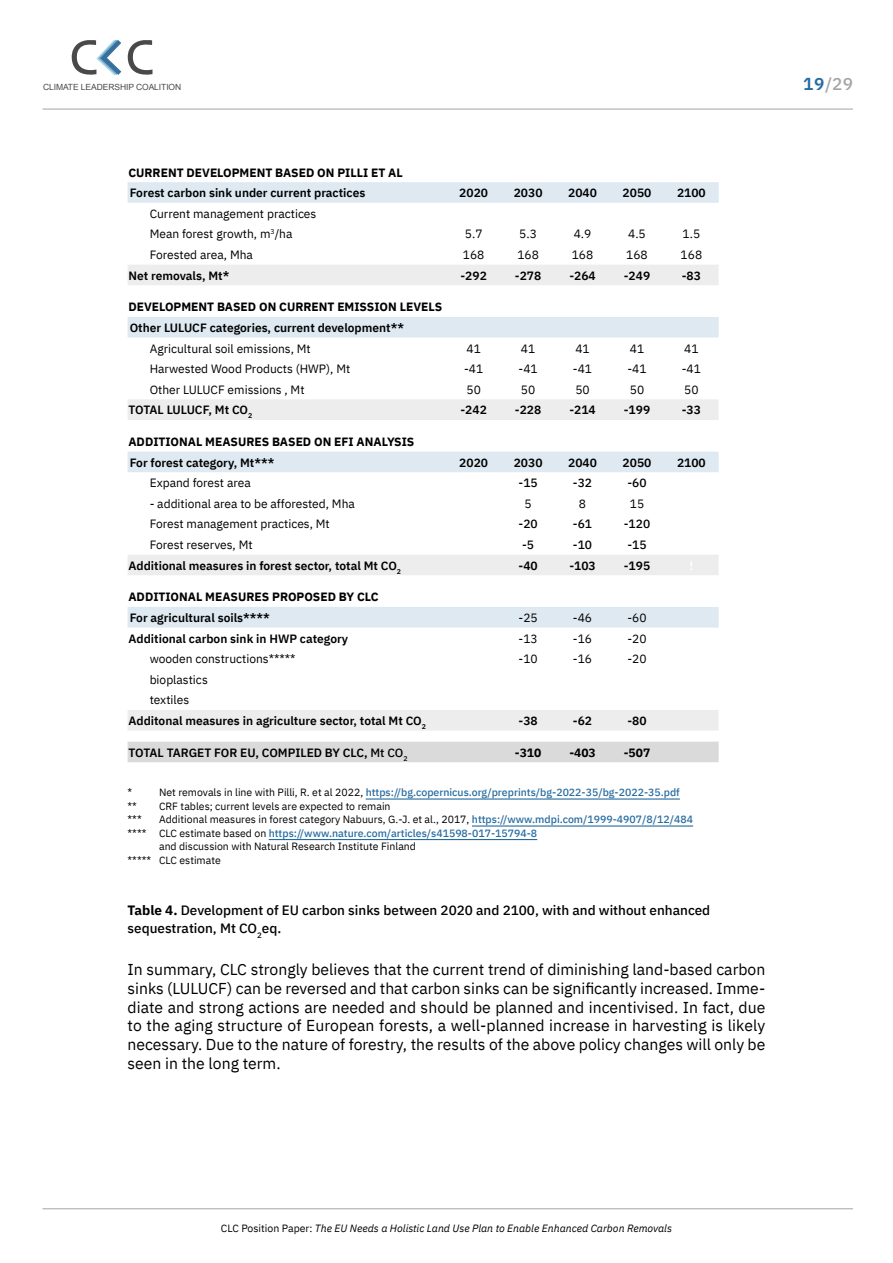
<style>
.page{position:relative;width:893px;height:1263px;background:#fff}
.page>*{position:absolute;margin:0;border:0;box-sizing:border-box;transform-origin:0 0}
.t1{font:500 17.25px "IBM Plex Sans";color:#a4a4a4}
.leipis{font:15.75px/18.8px "IBM Plex Sans";color:#000;text-align:justify}
.kuvateksti{font:500 13.5px/18.8px "IBM Plex Sans";color:#000}
.graffa{font:600 12px "IBM Plex Sans";color:#000}
.graffa-2{font:12px "IBM Plex Sans";color:#000}
.graffa-3{font:700 12px "IBM Plex Sans";color:#000}
.graffa-4{font:500 12px "IBM Plex Sans";color:#000}
.footnote{font:10.5px/13.5px "IBM Plex Sans";color:#000}
.footnote-2{font:500 10.5px "IBM Plex Sans";color:#256ba0}
.t2{font:italic 10.5px "IBM Plex Sans";color:#000}
.t3{font:8.55px "Arial";letter-spacing:-.01em;color:#4a4949}
.s1{font-weight:600;color:#256ba0}
.s2{font-weight:500}
.s3{font-weight:400;color:#000}
.s4{font-weight:500;color:#256ba0}
.s5{font-weight:700}
.s6{font-style:normal}
</style>
<div class="page">
<svg style="left:128px;top:40px;width:25px;height:35px"></svg>
<svg style="left:71px;top:39px;width:50px;height:37px"></svg>
<hr style="left:43px;top:109px;width:810px;height:1px;background:#a4a4a4">
<hr style="left:43px;top:1208px;width:810px;height:1px;background:#a4a4a4">
<div style="left:128px;top:182px;width:591px;height:21px;background:#dee9f1"></div>
<svg style="left:128px;top:265px;width:591px;height:465px"></svg>
<div style="left:128px;top:742px;width:591px;height:20px;background:#dadada"></div>
<hr style="left:366px;top:798px;width:314px;height:2px;background:#256ba0">
<hr style="left:472px;top:825px;width:221px;height:2px;background:#256ba0">
<hr style="left:269px;top:839px;width:268px;height:1px;background:#256ba0">
<p class="t3" style="left:43px;top:81px;width:140px">CLIMATE LEADERSHIP COALITION</p>
<h1 class="t1" style="left:803px;top:70px;width:51px"><span class="s1">19</span>/29</h1>
<p class="graffa-3" style="left:128px;top:163px;width:276px">CURRENT DEVELOPMENT BASED ON PILLI ET AL</p>
<p class="graffa" style="left:130px;top:183px;width:237px">Forest carbon sink under current practices</p>
<p class="graffa" style="left:459px;top:183px;width:30px">2020</p>
<p class="graffa" style="left:514px;top:183px;width:30px">2030</p>
<p class="graffa" style="left:568px;top:183px;width:30px">2040</p>
<p class="graffa" style="left:623px;top:183px;width:30px">2050</p>
<p class="graffa" style="left:677px;top:183px;width:30px">2100</p>
<p class="graffa-2" style="left:150px;top:204px;width:168px">Current management practices</p>
<p class="graffa-2" style="left:150px;top:225px;width:144px">Mean forest growth, m<sup>3</sup>/ha</p>
<p class="graffa-2" style="left:465px;top:225px;width:19px">5.7</p>
<p class="graffa-2" style="left:519px;top:225px;width:19px">5.3</p>
<p class="graffa-2" style="left:574px;top:225px;width:19px">4.9</p>
<p class="graffa-2" style="left:628px;top:225px;width:19px">4.5</p>
<p class="graffa-2" style="left:683px;top:225px;width:19px">1.5</p>
<p class="graffa-2" style="left:150px;top:246px;width:105px">Forested area, Mha</p>
<p class="graffa-2" style="left:463px;top:246px;width:23px">168</p>
<p class="graffa-2" style="left:517px;top:246px;width:23px">168</p>
<p class="graffa-2" style="left:572px;top:246px;width:23px">168</p>
<p class="graffa-2" style="left:626px;top:246px;width:23px">168</p>
<p class="graffa-2" style="left:681px;top:246px;width:23px">168</p>
<p class="graffa" style="left:128px;top:266px;width:102px">Net removals, Mt*</p>
<p class="graffa" style="left:460px;top:266px;width:28px">-292</p>
<p class="graffa" style="left:515px;top:266px;width:28px">-278</p>
<p class="graffa" style="left:569px;top:266px;width:28px">-264</p>
<p class="graffa" style="left:624px;top:266px;width:28px">-249</p>
<p class="graffa" style="left:682px;top:266px;width:21px">-83</p>
<p class="graffa-3" style="left:128px;top:297px;width:315px">DEVELOPMENT BASED ON CURRENT EMISSION LEVELS</p>
<p class="graffa" style="left:130px;top:318px;width:276px">Other LULUCF categories, current development**</p>
<p class="graffa-2" style="left:150px;top:339px;width:163px">Agricultural soil emissions, Mt</p>
<p class="graffa-2" style="left:466px;top:339px;width:16px">41</p>
<p class="graffa-2" style="left:521px;top:339px;width:16px">41</p>
<p class="graffa-2" style="left:575px;top:339px;width:16px">41</p>
<p class="graffa-2" style="left:630px;top:339px;width:16px">41</p>
<p class="graffa-2" style="left:684px;top:339px;width:16px">41</p>
<p class="graffa-2" style="left:150px;top:360px;width:202px">Harwested Wood Products (HWP), Mt</p>
<p class="graffa-2" style="left:464px;top:360px;width:21px">-41</p>
<p class="graffa-2" style="left:519px;top:360px;width:21px">-41</p>
<p class="graffa-2" style="left:573px;top:360px;width:21px">-41</p>
<p class="graffa-2" style="left:627px;top:360px;width:21px">-41</p>
<p class="graffa-2" style="left:682px;top:360px;width:21px">-41</p>
<p class="graffa-2" style="left:150px;top:380px;width:156px">Other LULUCF emissions , Mt</p>
<p class="graffa-2" style="left:466px;top:380px;width:16px">50</p>
<p class="graffa-2" style="left:521px;top:380px;width:16px">50</p>
<p class="graffa-2" style="left:575px;top:380px;width:16px">50</p>
<p class="graffa-2" style="left:630px;top:380px;width:16px">50</p>
<p class="graffa-2" style="left:684px;top:380px;width:16px">50</p>
<p class="graffa" style="left:128px;top:401px;width:125px">TOTAL LULUCF, Mt CO<sub>2</sub></p>
<p class="graffa" style="left:460px;top:401px;width:28px">-242</p>
<p class="graffa" style="left:515px;top:401px;width:28px">-228</p>
<p class="graffa" style="left:569px;top:401px;width:28px">-214</p>
<p class="graffa" style="left:624px;top:401px;width:28px">-199</p>
<p class="graffa" style="left:682px;top:401px;width:21px">-33</p>
<p class="graffa-3" style="left:128px;top:432px;width:287px">ADDITIONAL MEASURES BASED ON EFI ANALYSIS</p>
<p class="graffa" style="left:130px;top:453px;width:146px">For forest category, Mt***</p>
<p class="graffa" style="left:459px;top:453px;width:30px">2020</p>
<p class="graffa" style="left:514px;top:453px;width:30px">2030</p>
<p class="graffa" style="left:568px;top:453px;width:30px">2040</p>
<p class="graffa" style="left:623px;top:453px;width:30px">2050</p>
<p class="graffa" style="left:677px;top:453px;width:30px">2100</p>
<p class="graffa-2" style="left:150px;top:474px;width:103px">Expand forest area</p>
<p class="graffa-4" style="left:518px;top:474px;width:21px">-15</p>
<p class="graffa-4" style="left:573px;top:474px;width:21px">-32</p>
<p class="graffa-4" style="left:627px;top:474px;width:21px">-60</p>
<p class="graffa-2" style="left:150px;top:494px;width:207px">- additional area to be afforested, Mha</p>
<p class="graffa-2" style="left:524px;top:494px;width:9px">5</p>
<p class="graffa-2" style="left:579px;top:494px;width:9px">8</p>
<p class="graffa-2" style="left:630px;top:494px;width:16px">15</p>
<p class="graffa-2" style="left:150px;top:515px;width:182px">Forest management practices, Mt</p>
<p class="graffa-4" style="left:518px;top:515px;width:21px">-20</p>
<p class="graffa-4" style="left:573px;top:515px;width:21px">-61</p>
<p class="graffa-4" style="left:624px;top:515px;width:28px">-120</p>
<p class="graffa-2" style="left:150px;top:536px;width:104px">Forest reserves, Mt</p>
<p class="graffa-4" style="left:522px;top:535px;width:14px">-5</p>
<p class="graffa-4" style="left:573px;top:535px;width:21px">-10</p>
<p class="graffa-4" style="left:627px;top:535px;width:21px">-15</p>
<p class="graffa" style="left:128px;top:556px;width:274px">Additional measures in forest sector, total Mt CO<sub>2</sub></p>
<p class="graffa" style="left:518px;top:556px;width:21px">-40</p>
<p class="graffa" style="left:569px;top:556px;width:28px">-103</p>
<p class="graffa" style="left:624px;top:556px;width:28px">-195</p>
<p class="graffa-3" style="left:128px;top:587px;width:252px">ADDITIONAL MEASURES PROPOSED BY CLC</p>
<p class="graffa" style="left:130px;top:608px;width:142px">For agricultural soils****</p>
<p class="graffa-2" style="left:519px;top:608px;width:21px">-25</p>
<p class="graffa-2" style="left:573px;top:608px;width:21px">-46</p>
<p class="graffa-2" style="left:627px;top:608px;width:21px">-60</p>
<p class="graffa" style="left:128px;top:629px;width:221px">Additional carbon sink in HWP category</p>
<p class="graffa-2" style="left:519px;top:629px;width:21px">-13</p>
<p class="graffa-2" style="left:573px;top:629px;width:21px">-16</p>
<p class="graffa-2" style="left:627px;top:629px;width:21px">-20</p>
<p class="graffa-2" style="left:150px;top:650px;width:147px">wooden constructions*****</p>
<p class="graffa-2" style="left:519px;top:650px;width:21px">-10</p>
<p class="graffa-2" style="left:573px;top:650px;width:21px">-16</p>
<p class="graffa-2" style="left:627px;top:650px;width:21px">-20</p>
<p class="graffa-2" style="left:150px;top:670px;width:60px">bioplastics</p>
<p class="graffa-2" style="left:150px;top:691px;width:41px">textiles</p>
<p class="graffa" style="left:128px;top:711px;width:299px">Additonal measures in agriculture sector, total Mt CO<sub>2</sub></p>
<p class="graffa" style="left:518px;top:711px;width:21px">-38</p>
<p class="graffa" style="left:573px;top:711px;width:21px">-62</p>
<p class="graffa" style="left:627px;top:711px;width:21px">-80</p>
<p class="graffa" style="left:128px;top:743px;width:281px">TOTAL TARGET FOR EU, COMPILED BY CLC, <span class="s2">Mt CO</span><sub>2</sub></p>
<p class="graffa-3" style="left:515px;top:743px;width:28px">-310</p>
<p class="graffa-3" style="left:569px;top:743px;width:28px">-403</p>
<p class="graffa-3" style="left:624px;top:743px;width:28px">-507</p>
<p class="footnote" style="left:128px;top:785px;width:6px">*</p>
<p class="footnote-2" style="left:159px;top:784px;width:522px"><span class="s3">Net removals in line with Pilli, R. et al 2022,</span> https://bg.copernicus.org/preprints/bg-2022-35/bg-2022-35.pdf</p>
<p class="footnote" style="left:128px;top:798px;width:11px">**</p>
<p class="footnote" style="left:159px;top:798px;width:233px">CRF tables; current levels are expected to remain</p>
<p class="footnote" style="left:128px;top:812px;width:16px">***</p>
<p class="footnote" style="left:159px;top:812px;width:536px">Additional measures in forest category Nabuurs, G.-J. et al., 2017, <span class="s4">https://www.mdpi.com/1999-4907/8/12/484</span></p>
<p class="footnote" style="left:159px;top:825px;width:380px;text-indent:-32px">**** CLC estimate based on <span class="s4">https://www.nature.com/articles/s41598-017-15794-8 </span>and discussion with Natural Research Institute Finland</p>
<p class="footnote" style="left:128px;top:852px;width:95px">***** CLC estimate</p>
<p class="kuvateksti" style="left:128px;top:899px;width:584px"><span class="s5">Table 4.</span> Development of EU carbon sinks between 2020 and 2100, with and without enhanced sequestration, Mt CO<sub>2</sub>eq.</p>
<p class="leipis" style="left:128px;top:959px;width:639px">In summary, CLC strongly believes that the current trend of diminishing land-based carbon sinks (LULUCF) can be reversed and that carbon sinks can be significantly increased. Imme&shy;diate and strong actions are needed and should be planned and incentivised. In fact, due to the aging structure of European forests, a well-planned increase in harvesting is likely necessary. Due to the nature of forestry, the results of the above policy changes will only be seen in the long term.</p>
<p class="t2" style="left:221px;top:1220px;width:452px"><span class="s6">CLC Position Paper:</span> The EU Needs a Holistic Land Use Plan to Enable Enhanced Carbon Removals</p>
</div>
